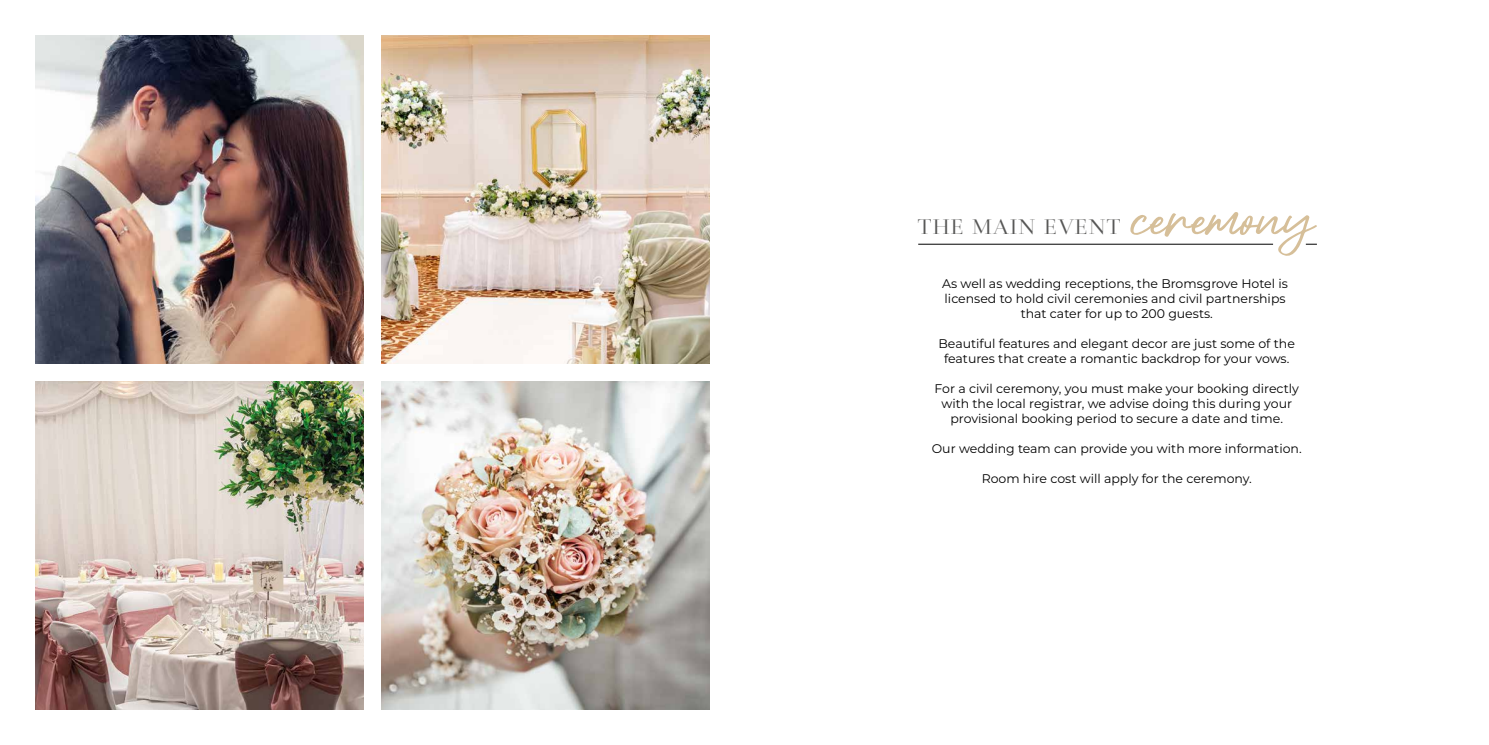
<style>
.page{position:relative;width:1489px;height:745px;background:#fff}
.page>*{position:absolute;margin:0;border:0;box-sizing:border-box;transform-origin:0 0}
.t1{font:72.5px "Maytra";color:#d6bf99}
.t2{font:22.5px "Medio";letter-spacing:.05em;color:#575756}
.t3{font:12.5px/15px "Montserrat";color:#000;text-align:center}
</style>
<div class="page">
<img style="left:35px;top:35px;width:328px;height:328px">
<img style="left:381px;top:35px;width:328px;height:328px">
<img style="left:381px;top:381px;width:328px;height:328px">
<img style="left:35px;top:381px;width:328px;height:328px">
<hr style="left:918px;top:244px;width:354px;height:1px;background:#000">
<h2 class="t2" style="left:917px;top:217px;width:204px">THE MAIN EVENT</h2>
<h1 class="t1" style="left:1131px;top:183px;width:186px">ceremony</h1>
<p class="t3" style="left:942px;top:275px;width:347px">As well as wedding receptions, the Bromsgrove Hotel is licensed to hold civil ceremonies and civil partnerships that cater for up to 200 guests.</p>
<p class="t3" style="left:938px;top:335px;width:358px">Beautiful features and elegant decor are just some of the features that create a romantic backdrop for your vows.</p>
<p class="t3" style="left:934px;top:380px;width:366px">For a civil ceremony, you must make your booking directly with the local registrar, we advise doing this during your provisional booking period to secure a date and time.</p>
<p class="t3" style="left:931px;top:440px;width:371px">Our wedding team can provide you with more information.</p>
<p class="t3" style="left:981px;top:470px;width:272px">Room hire cost will apply for the ceremony.</p>
</div>
